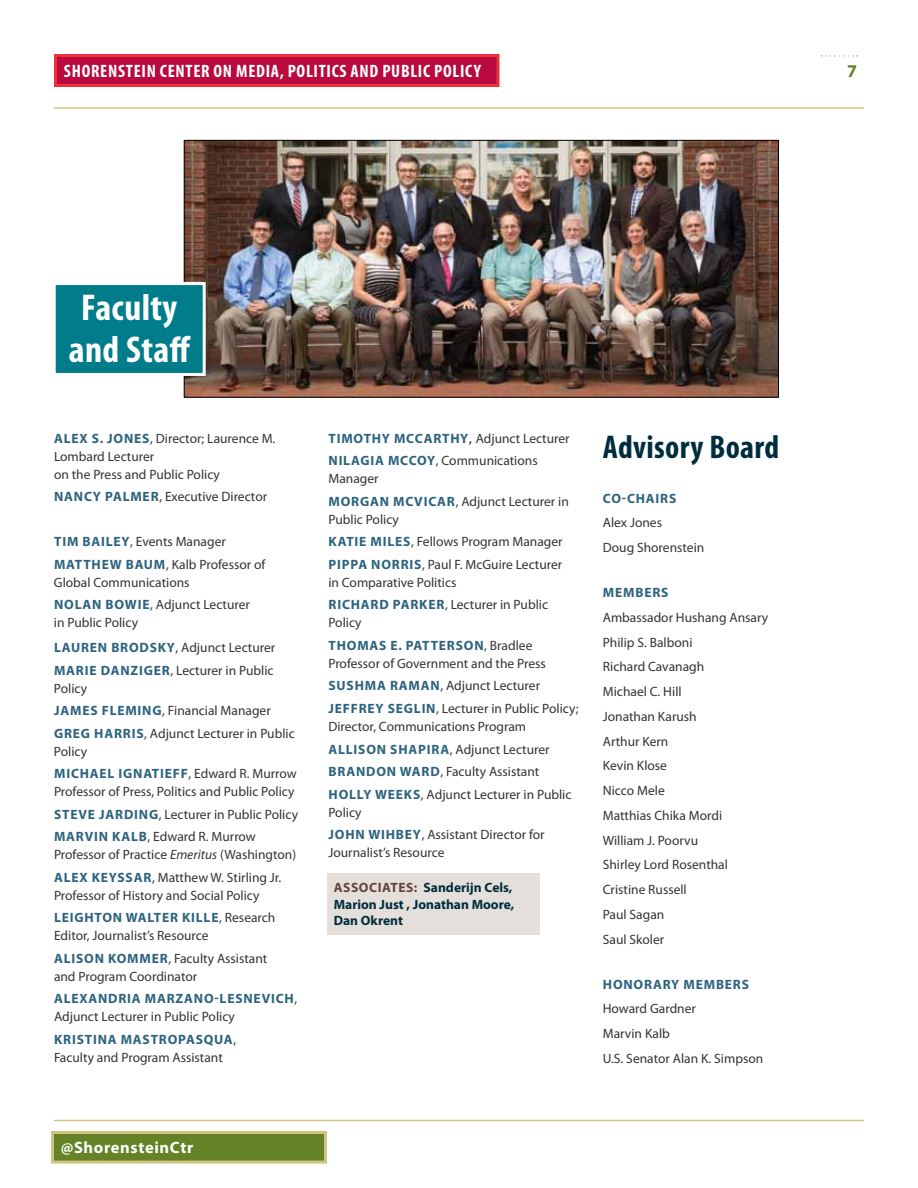
<style>
.page{position:relative;width:918px;height:1188px;background:#fff}
.page>*{position:absolute;margin:0;border:0;box-sizing:border-box;transform-origin:0 0}
.t1{font:700 condensed 37.5px/42px "Myriad Pro";letter-spacing:.01em;color:#fff;text-align:center}
.t2{font:700 condensed 33px "Myriad Pro";letter-spacing:.01em;color:#002d3d}
.t3{font:700 condensed 18px "Myriad Pro";letter-spacing:.04em;color:#fff}
.t4{font:700 18px "Myriad Pro";color:#648326}
.t5{font:700 16.5px "Myriad Pro";letter-spacing:.04em;color:#fff}
.t6{font:13.5px/22.5px "Myriad Pro";color:#333}
.t7{font:700 13.5px/22.5px "Myriad Pro";letter-spacing:.06em;color:#2d637f}
.t8{font:700 13.5px/16.2px "Myriad Pro";color:#002d3d}
.t9{font:700 13.5px "Myriad Pro";color:#64433c}
.s1{font-weight:700;color:#2d637f}
.s2{font-style:italic}
.s3{color:#000}
.s4{font-weight:400;color:#333}
.s5{color:#64433c}
</style>
<div class="page">
<div style="left:56px;top:56px;width:442px;height:30px;background:#ba093e"></div>
<div style="left:54px;top:54px;width:446px;height:33px;border:3px solid #ee3137"></div>
<hr style="left:54px;top:107px;width:810px;height:2px;background:#cfc580">
<hr style="left:54px;top:1120px;width:810px;height:1px;background:#cfc580">
<svg style="left:821px;top:55px;width:37px;height:2px"></svg>
<svg style="left:51px;top:1131px;width:276px;height:33px;background:#7b913a"></svg>
<div style="left:327px;top:873px;width:212px;height:61px;background:#e4dfdb"></div>
<img style="left:186px;top:142px;width:591px;height:254px">
<div style="left:184px;top:140px;width:595px;height:258px;border:1px solid #000"></div>
<div style="left:54px;top:284px;width:150px;height:90px;background:#007c8b"></div>
<div style="left:53px;top:282px;width:153px;height:94px;border:3px solid #fff"></div>
<h3 class="t3" style="left:64px;top:60px;width:297px">SHORENSTEIN CENTER ON MEDIA, POLITICS AND</h3>
<h3 class="t3" style="left:382px;top:60px;width:100px">PUBLIC POLICY</h3>
<h3 class="t4" style="left:847px;top:59px;width:11px">7</h3>
<h1 class="t1" style="left:69px;top:286px;width:123px">FACULTY<br>AND STAFF</h1>
<p class="t6" style="left:54px;top:429px;width:223px;line-height:18px"><span class="s1">ALEX S. JONES</span>, Director; Laurence M.<br>Lombard Lecturer<br>on the Press and Public Policy</p>
<p class="t6" style="left:54px;top:485px;width:215px"><span class="s1">N ANCY PALMER</span>, Executive Director</p>
<p class="t6" style="left:54px;top:530px;width:213px"><span class="s1">TI M BAI LEY</span>, Events Manager<br><span class="s1">MATT HEW BAUM</span>, Kalb Professor of</p>
<p class="t6" style="left:54px;top:571px;width:197px">Global Communications<br><span class="s1">N OLAN BOWI E</span>, Adjunct Lecturer</p>
<p class="t6" style="left:54px;top:610px;width:223px;line-height:24.8px">in Public Policy<br><span class="s1">LAUREN BRODSKY</span>, Adjunct Lecturer</p>
<p class="t6" style="left:54px;top:661px;width:221px;line-height:18px"><span class="s1">MARI E DANZIGER</span>, Lecturer in Public<br>Policy</p>
<p class="t6" style="left:54px;top:699px;width:242px"><span class="s1">JAMES FLEMI NG</span>, Financial Manager<br><span class="s1">GREG H ARRIS</span>, Adjunct Lecturer in Public</p>
<p class="t6" style="left:54px;top:740px;width:244px">Policy<br><span class="s1">MICHAEL IGNATI EFF</span>, Edward R. Murrow</p>
<p class="t6" style="left:54px;top:780px;width:246px">Professor of Press, Politics and Public Policy<br><span class="s1">STEVE JARDI NG</span>, Lecturer in Public Policy<br><span class="s1">MARVI N KALB</span>, Edward R. Murrow</p>
<p class="t6" style="left:54px;top:843px;width:244px">Professor of Practice <span class="s2">Emeritus</span> (Washington)<br><span class="s1">ALEX KEYSS</span></p>
<p class="t6" style="left:54px;top:868px;width:229px;line-height:18px;text-indent:80px"><span class="s1">AR</span>, Matthew W. Stirling Jr.<br>Professor of History and Social Policy</p>
<p class="t6" style="left:54px;top:908px;width:223px;line-height:18px"><span class="s1">LEIGHTON WALTER KILLE</span>, Research<br>Editor, Journalist’s Resource</p>
<p class="t6" style="left:54px;top:949px;width:215px;line-height:18px"><span class="s1">ALIS ON KOMMER</span>, Faculty Assistant and Program Coordinator</p>
<p class="t6" style="left:54px;top:989px;width:245px;line-height:18px"><span class="s1">ALEXANDRIA MARZANO-LESNEVICH</span>,<br>Adjunct Lecturer in Public Policy</p>
<p class="t7" style="left:54px;top:1027px;width:25px">KRISTI</p>
<p class="t6" style="left:54px;top:1030px;width:184px;line-height:18px;text-indent:44px"><span class="s1">NA MASTROPASQUA</span>,<br>Faculty and Program Assistant</p>
<p class="t5" style="left:61px;top:1137px;width:134px">@SHORENSTEINCTR</p>
<p class="t6" style="left:329px;top:427px;width:243px"><span class="s1">TI MOTHY MCCARTHY</span><span class="s3">,</span> Adjunct Lecturer<br><span class="s1">NI LAGI A M CCOY</span>, Communications</p>
<p class="t6" style="left:328px;top:467px;width:242px">Manager<br><span class="s1">MORGAN MCVI CAR</span>, Adjunct Lecturer in</p>
<p class="t6" style="left:328px;top:508px;width:236px">Public Policy<br><span class="s1">KATI E MI LES</span>, Fellows Program Manager<br><span class="s1">PIPPA N ORRIS</span>, Paul F. McGuire Lecturer</p>
<p class="t6" style="left:328px;top:571px;width:221px">in Comparative Politics<br><span class="s1">RI CHARD PARKER</span>, Lecturer in Public</p>
<p class="t7" style="left:328px;top:611px;width:206px"><span class="s4">Policy<br></span>THOMAS E. PATTERSON<span class="s4">, Bradlee</span></p>
<p class="t6" style="left:328px;top:652px;width:252px">Professor of Government and the Press<br><span class="s1">SUSHMA RAMAN</span>, Adjunct Lecturer<br><span class="s1">JEFF REY SEGLI N</span>, Lecturer in Public Policy;</p>
<p class="t6" style="left:328px;top:715px;width:245px">Director, Communications Program <span class="s1">ALLISON SHAPI RA</span>, Adjunct Lecturer <span class="s1">BRANDON WARD</span>, Faculty Assistant<br><span class="s1">H OLLY WEEKS</span>, Adjunct Lecturer in Public</p>
<p class="t6" style="left:328px;top:801px;width:218px">Policy<br><span class="s1">JOHN WI HB EY</span>, Assistant Director for</p>
<p class="t6" style="left:328px;top:841px;width:118px">Journalist’s Resource</p>
<p class="t8" style="left:334px;top:879px;width:182px;text-indent:25px"><span class="s5">OCI ATES:</span> SANDERIJN CELS,<br>MARION JUST , JONATHAN MOORE,<br>DAN OKRENT</p>
<p class="t9" style="left:334px;top:879px;width:9px">ASS</p>
<h2 class="t2" style="left:603px;top:426px;width:178px">ADVISORY BOARD</h2>
<p class="t7" style="left:603px;top:486px;width:74px">CO-CHAIRS</p>
<p class="t6" style="left:603px;top:510px;width:103px;line-height:24.8px">Alex Jones<br>Doug Shorenstein</p>
<p class="t7" style="left:603px;top:581px;width:66px">MEMBERS</p>
<p class="t6" style="left:603px;top:605px;width:167px;line-height:24.8px">Ambassador Hushang Ansary<br>Philip S. Balboni<br>Richard Cavanagh<br>Michael C. Hill<br>Jonathan Karush<br>Arthur Kern<br>Kevin Klose<br>Nicco Mele<br>Matthias Chika Mordi<br>William J. Poorvu<br>Shirley Lord Rosenthal<br>Cristine Russell<br>Paul Sagan<br>Saul Skoler</p>
<p class="t7" style="left:603px;top:972px;width:146px">HONORARY MEMBERS</p>
<p class="t6" style="left:603px;top:996px;width:162px;line-height:24.8px">Howard Gardner<br>Marvin Kalb<br>U.S. Senator Alan K. Simpson</p>
</div>
